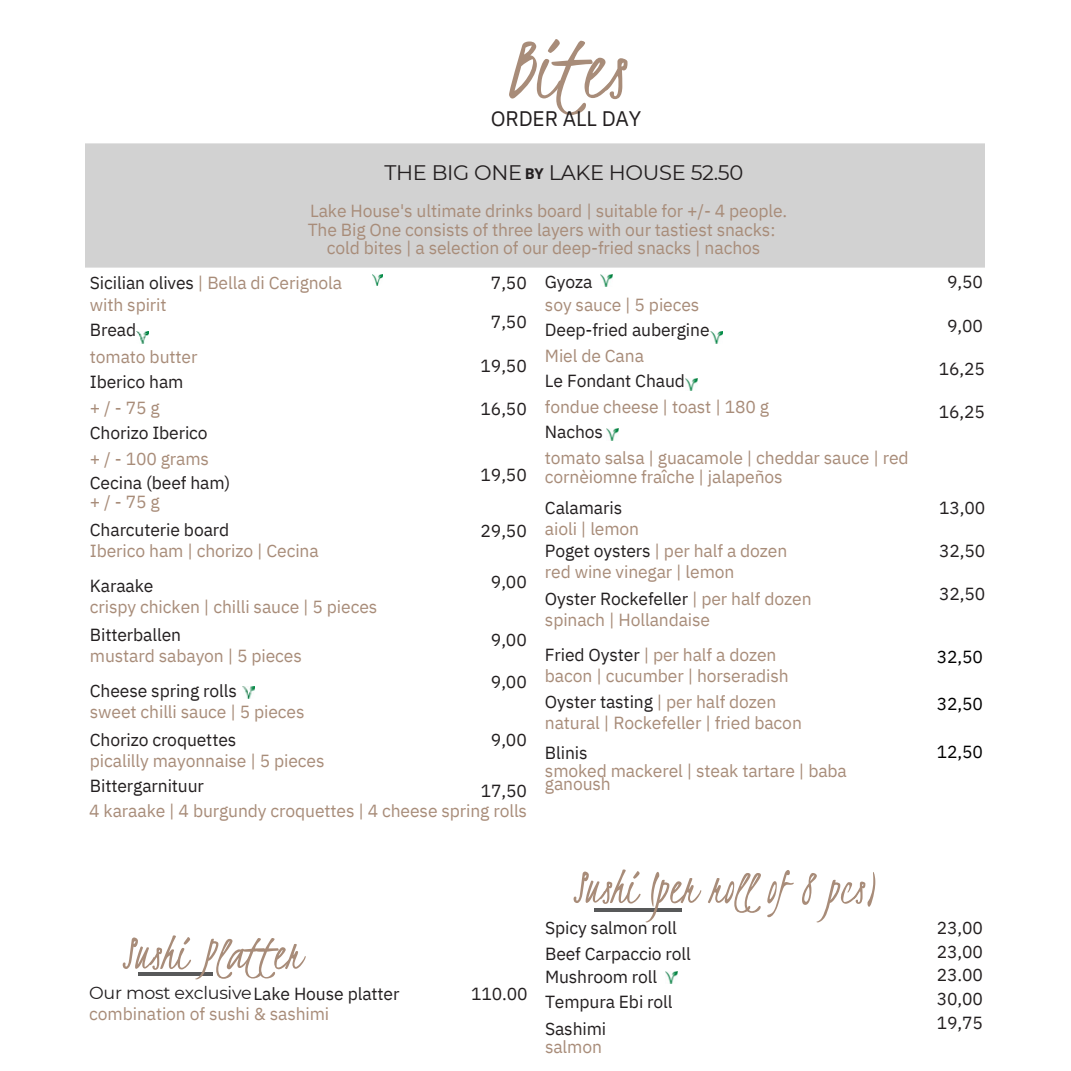
<style>
.page{position:relative;width:1071px;height:1071px;background:#fff}
.page>*{position:absolute;margin:0;border:0;box-sizing:border-box;transform-origin:0 0}
.t1{font:96.25px "Kristi";color:#a88c79}
.t2{font:52.5px "Kristi";letter-spacing:-.005em;color:#a88c79}
.t3{font:21px "Montserrat";letter-spacing:-.015em;color:#231f20}
.t4{font:21px "IBM Plex Sans";letter-spacing:-.005em;color:#231f20}
.t5{font:17.5px/21px "IBM Plex Sans";letter-spacing:-.005em;color:#a88c79}
.t6{font:17.5px/25.7px "IBM Plex Sans";letter-spacing:-.005em;color:#231f20}
.t7{font:17.5px "Montserrat";letter-spacing:-.015em;color:#231f20}
.t8{font:17.5px "IBM Plex Sans";letter-spacing:-.005em;color:#000}
.t9{font:700 14.88px "Open Sans";color:#231f20}
.s1{color:#231f20}
.s2{color:#a88c79}
.s3{font-family:"IBM Plex Sans"}
</style>
<div class="page">
<hr style="left:139px;top:973px;width:74px;height:3px;background:#58595a">
<hr style="left:595px;top:908px;width:87px;height:4px;background:#58595a">
<svg style="left:665px;top:972px;width:12px;height:11px"></svg>
<svg style="left:372px;top:274px;width:11px;height:12px"></svg>
<svg style="left:601px;top:275px;width:12px;height:12px"></svg>
<svg style="left:137px;top:332px;width:11px;height:11px"></svg>
<svg style="left:711px;top:332px;width:12px;height:11px"></svg>
<svg style="left:686px;top:378px;width:11px;height:12px"></svg>
<svg style="left:607px;top:429px;width:11px;height:11px"></svg>
<svg style="left:242px;top:687px;width:12px;height:11px"></svg>
<h4 class="t1" style="left:506px;top:10px;width:121px">Bites</h4>
<h4 class="t4" style="left:491px;top:105px;width:152px">ORDER ALL DAY</h4>
<h4 class="t3" style="left:384px;top:160px;width:139px">THE BIG ONE</h4>
<h4 class="t3" style="left:549px;top:160px;width:196px">LAKE HOUSE 52.50</h4>
<h4 class="t9" style="left:525px;top:163px;width:21px">BY</h4>
<p class="t5" style="left:310px;top:199px;width:479px">Lake House's ultimate drinks board | suitable for +/- 4 people.</p>
<p class="t5" style="left:308px;top:220px;width:469px;line-height:18.4px;text-align:center">The Big One consists of three layers with our tastiest snacks: cold bites | a selection of our deep-fried snacks | nachos</p>
<p class="t6" style="left:491px;top:270px;width:37px">7,50</p>
<p class="t6" style="left:491px;top:309px;width:37px">7,50</p>
<p class="t6" style="left:481px;top:352px;width:48px">19,50</p>
<p class="t6" style="left:481px;top:396px;width:48px">16,50</p>
<h2 class="t5" style="left:90px;top:271px;width:254px;line-height:22.4px"><span class="s1">Sicilian olives</span> | Bella di Cerignola with spirit</h2>
<h2 class="t6" style="left:90px;top:317px;width:121px">Bread<br><span class="s2">tomato butter<br></span>Iberico ham <span class="s2">+/-75g<br></span>Chorizo Iberico <span class="s2">+ / - 100 grams</span></h2>
<p class="t6" style="left:90px;top:472px;width:142px;line-height:19.6px">Cecina (beef ham) <span class="s2">+/-75g</span></p>
<p class="t5" style="left:90px;top:519px;width:230px"><span class="s1">Charcuterie board<br></span>Iberico ham | chorizo | Cecina</p>
<h2 class="t5" style="left:90px;top:575px;width:289px"><span class="s1">Karaake<br></span>crispy chicken | chilli sauce | 5 pieces</h2>
<h2 class="t5" style="left:90px;top:624px;width:214px"><span class="s1">Bitterballen<br></span>mustard sabayon | 5 pieces</h2>
<h4 class="t5" style="left:90px;top:680px;width:216px"><span class="s1">Cheese spring rolls<br></span>sweet chilli sauce | 5 pieces</h4>
<h4 class="t5" style="left:90px;top:729px;width:236px"><span class="s1">Chorizo croquettes<br></span>picalilly mayonnaise | 5 pieces</h4>
<h4 class="t6" style="left:90px;top:772px;width:116px">Bittergarnituur</h4>
<h4 class="t5" style="left:545px;top:270px;width:156px;line-height:22.4px"><span class="s1">Gyoza<br></span>soy sauce | 5 pieces</h4>
<h4 class="t5" style="left:545px;top:316px;width:365px;line-height:25.7px"><span class="s1">Deep-fried aubergine<br></span>Miel de Cana<br><span class="s1">Le Fondant Chaud<br></span>fondue cheese | toast | 180 g<br><span class="s1">Nachos<br></span>tomato salsa | guacamole | cheddar sauce | red</h4>
<h4 class="t5" style="left:545px;top:460px;width:239px;line-height:31.5px">cornèiomne fraîche | jalapeños<br><span class="s1">Calamaris</span></h4>
<h4 class="t5" style="left:545px;top:518px;width:96px">aioli | lemon</h4>
<h4 class="t5" style="left:545px;top:540px;width:244px"><span class="s1">Poget oysters</span> | per half a dozen red wine vinegar | lemon</h4>
<h4 class="t5" style="left:545px;top:588px;width:268px"><span class="s1">Oyster Rockefeller</span> | per half dozen spinach | Hollandaise</h4>
<h4 class="t5" style="left:545px;top:644px;width:245px"><span class="s1">Fried Oyster</span> | per half a dozen bacon | cucumber | horseradish</h4>
<h4 class="t5" style="left:545px;top:691px;width:258px"><span class="s1">Oyster tasting</span> | per half dozen natural | Rockefeller | fried bacon</h4>
<h4 class="t5" style="left:545px;top:744px;width:304px;line-height:17.2px"><span class="s1">Blinis<br></span>smoked mackerel | steak tartare | baba</h4>
<h4 class="t5" style="left:545px;top:773px;width:67px">ganoush</h4>
<h4 class="t6" style="left:481px;top:461px;width:48px">19,50</h4>
<h4 class="t6" style="left:481px;top:518px;width:48px">29,50</h4>
<h4 class="t6" style="left:491px;top:569px;width:37px">9,00</h4>
<h4 class="t6" style="left:491px;top:627px;width:37px">9,00</h4>
<h4 class="t6" style="left:491px;top:669px;width:37px">9,00</h4>
<h4 class="t6" style="left:491px;top:726px;width:37px">9,00</h4>
<h4 class="t6" style="left:481px;top:778px;width:48px">17,50</h4>
<h4 class="t5" style="left:89px;top:800px;width:439px">4 karaake | 4 burgundy croquettes | 4 cheese spring rolls</h4>
<h4 class="t2" style="left:123px;top:921px;width:181px">Sushi Platter</h4>
<h4 class="t7" style="left:89px;top:982px;width:312px">Our most exclusive<span class="s3">Lake House platter</span></h4>
<h4 class="t6" style="left:471px;top:980px;width:58px">110.00</h4>
<p class="t5" style="left:89px;top:1002px;width:242px">combination of sushi &amp; sashimi</p>
<h4 class="t2" style="left:574px;top:855px;width:307px">Sushi (per roll of 8 pcs)</h4>
<h3 class="t6" style="left:545px;top:914px;width:147px;line-height:26.2px">Spicy salmon roll<br>Beef Carpaccio roll</h3>
<p class="t6" style="left:545px;top:964px;width:129px">Mushroom roll<br>Tempura Ebi roll<br>Sashimi</p>
<p class="t5" style="left:545px;top:1036px;width:59px">salmon</p>
<p class="t6" style="left:947px;top:269px;width:37px">9,50</p>
<p class="t6" style="left:947px;top:312px;width:37px">9,00</p>
<p class="t6" style="left:939px;top:356px;width:48px">16,25</p>
<p class="t6" style="left:939px;top:399px;width:48px">16,25</p>
<p class="t6" style="left:939px;top:494px;width:48px">13,00</p>
<p class="t6" style="left:939px;top:537px;width:48px">32,50</p>
<p class="t6" style="left:939px;top:581px;width:48px">32,50</p>
<h4 class="t8" style="left:937px;top:645px;width:48px">32,50</h4>
<h4 class="t8" style="left:937px;top:693px;width:48px">32,50</h4>
<h1 class="t8" style="left:937px;top:740px;width:48px">12,50</h1>
<p class="t6" style="left:937px;top:916px;width:48px;line-height:23.6px;text-align:justify">23,00<br>23,00<br>23.00<br>30,00<br>19,75</p>
</div>
